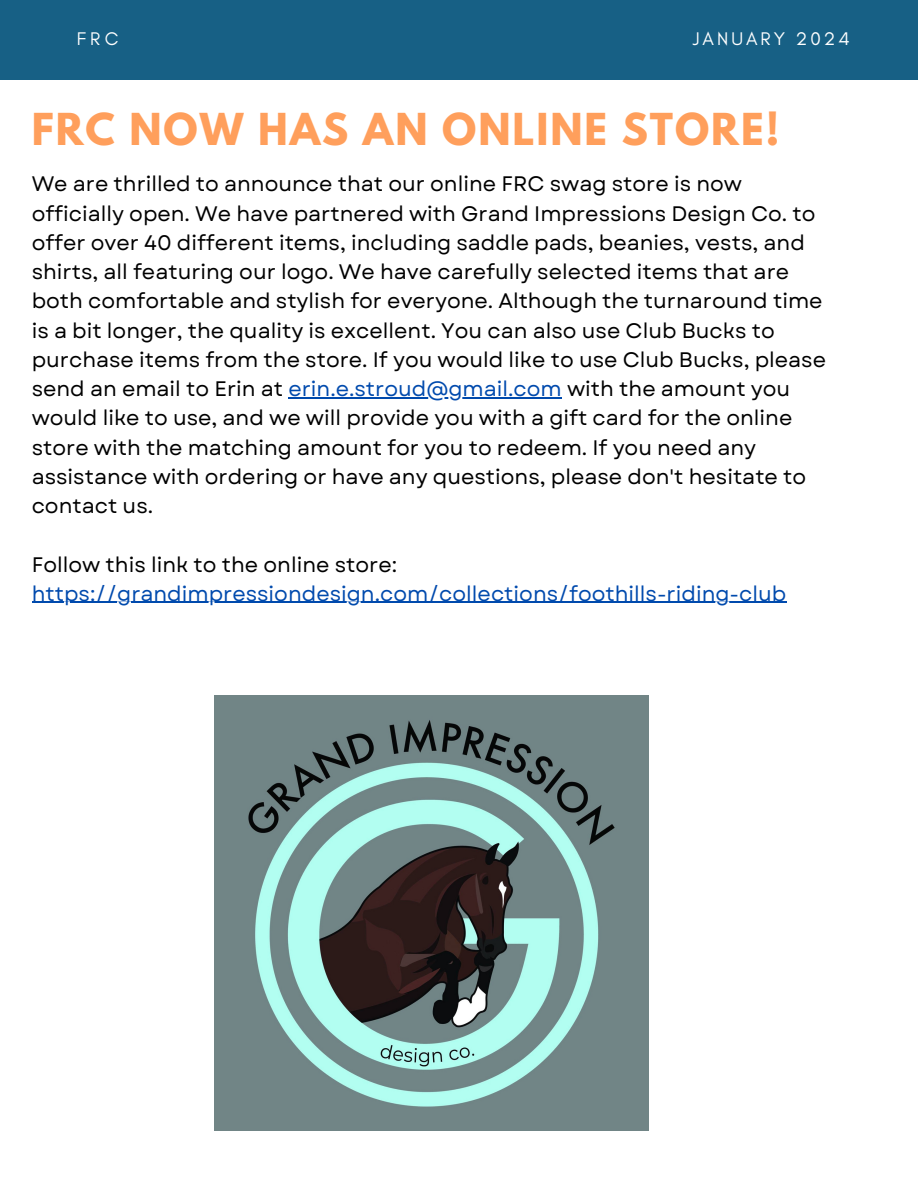
<style>
.page{position:relative;width:918px;height:1188px;background:#fff}
.page>*{position:absolute;margin:0;border:0;box-sizing:border-box;transform-origin:0 0}
.t1{font:700 39px "League Spartan";letter-spacing:.05em;color:#ff9f5c}
.t2{font:21px/29.2px "Garet";color:#000}
.t3{font:21px/29.2px "Garet";color:#004aad}
.t4{font:18.6px "Glacial Indifference";letter-spacing:.16em;color:#fff}
.s1{color:#004aad}
.s2{color:#000}
</style>
<div class="page">
<div style="left:0;top:0;width:918px;height:80px;background:#176085"></div>
<img style="left:214px;top:696px;width:434px;height:434px">
<hr style="left:288px;top:397px;width:274px;height:1px;background:#004aad">
<hr style="left:32px;top:602px;width:754px;height:1px;background:#004aad">
<p class="t4" style="left:77px;top:27px;width:43px">FRC</p>
<p class="t4" style="left:693px;top:28px;width:158px">JANUARY 2024</p>
<p class="t1" style="left:32px;top:110px;width:749px">FRC NOW HAS AN ONLINE STORE!</p>
<p class="t2" style="left:32px;top:169px;width:796px">We are thrilled to announce that our online FRC swag store is now officially open. We have partnered with Grand Impressions Design Co. to offer over 40 different items, including saddle pads, beanies, vests, and shirts, all featuring our logo. We have carefully selected items that are both comfortable and stylish for everyone. Although the turnaround time is a bit longer, the quality is excellent. You can also use Club Bucks to purchase items from the store. If you would like to use Club Bucks, please send an email to Erin at <span class="s1">erin.e.stroud@gmail.com</span> with the amount you would like to use, and we will provide you with a gift card for the online store with the matching amount for you to redeem. If you need any assistance with ordering or have any questions, please don't hesitate to contact us.</p>
<p class="t3" style="left:32px;top:550px;width:756px"><span class="s2">Follow this link to the online store: </span>https://grandimpressiondesign.com/collections/foothills-riding-club</p>
</div>
